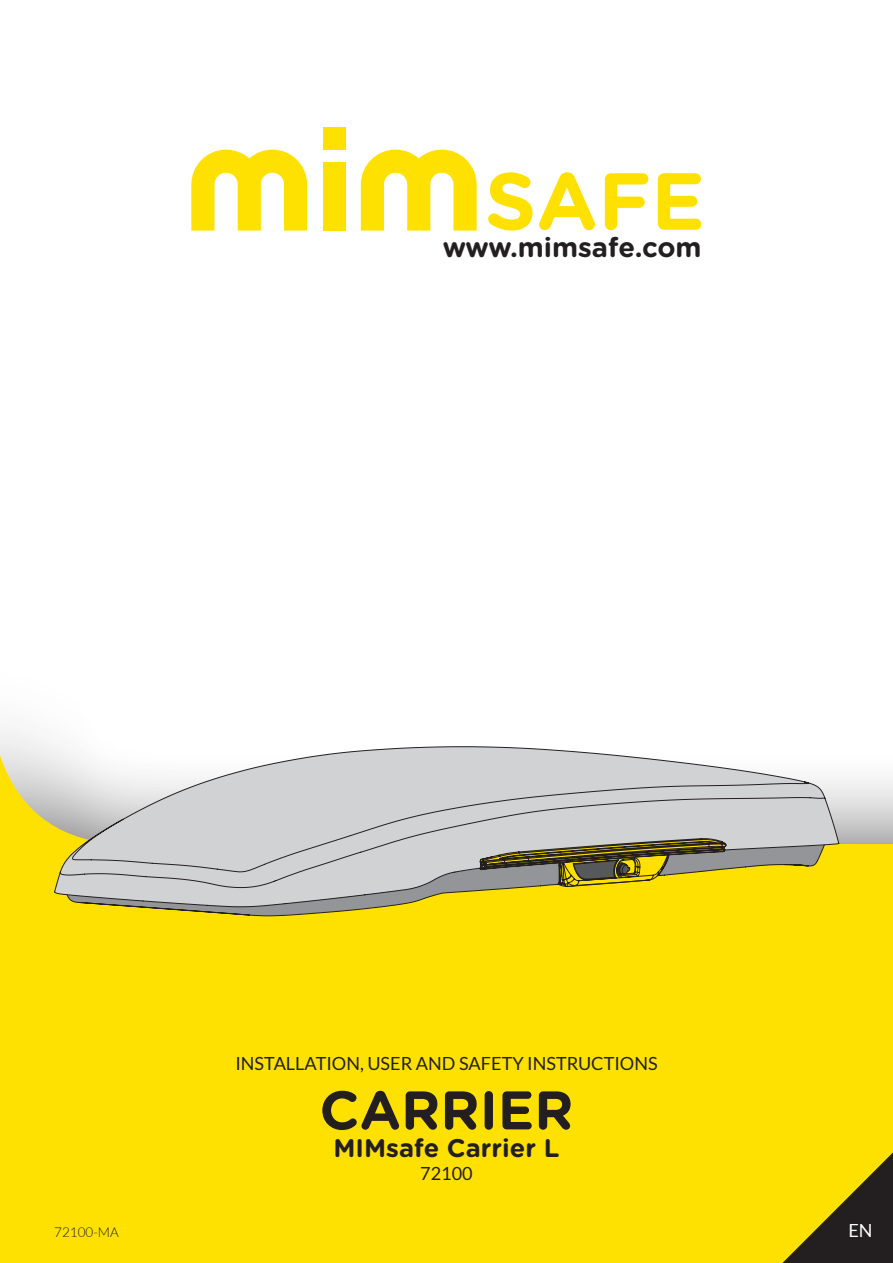
<style>
.page{position:relative;width:893px;height:1263px;background:#fff}
.page>*{position:absolute;margin:0;border:0;box-sizing:border-box;transform-origin:0 0}
.t1{font:700 54.3px "Gotham Rounded";color:#231f20}
.t2{font:700 27.45px "Gotham Rounded";color:#231f20}
.t3{font:700 25.5px "Gotham Rounded";color:#231f20}
.t4{font:18.15px "Lato";color:#231f20}
.t5{font:18.15px "Lato";color:#fff}
.t6{font:300 13.5px "Lato";color:#231f20}
</style>
<div class="page">
<svg style="left:0;top:729px;width:893px;height:534px;fill:#ffe101"></svg>
<svg style="left:488px;top:172px;width:44px;height:59px"></svg>
<svg style="left:539px;top:172px;width:56px;height:58px"></svg>
<svg style="left:605px;top:173px;width:43px;height:57px"></svg>
<svg style="left:658px;top:173px;width:43px;height:57px"></svg>
<svg style="left:191px;top:150px;width:116px;height:81px"></svg>
<svg style="left:361px;top:150px;width:116px;height:81px"></svg>
<div style="left:323px;top:162px;width:22px;height:69px;background:#ffe101"></div>
<div style="left:323px;top:127px;width:22px;height:23px;background:#ffe101"></div>
<svg style="left:54px;top:746px;width:786px;height:162px"></svg>
<svg style="left:66px;top:838px;width:759px;height:79px"></svg>
<svg style="left:473px;top:833px;width:263px;height:54px"></svg>
<svg style="left:782px;top:1152px;width:111px;height:111px"></svg>
<p class="t2" style="left:443px;top:227px;width:260px">www.mimsafe.com</p>
<p class="t4" style="left:235px;top:1053px;width:424px">INSTALLATION, USER AND SAFETY INSTRUCTIONS</p>
<p class="t1" style="left:319px;top:1070px;width:256px">CARRIER</p>
<p class="t3" style="left:334px;top:1129px;width:227px">MIMsafe Carrier L</p>
<p class="t4" style="left:420px;top:1163px;width:54px">72100</p>
<p class="t6" style="left:54px;top:1225px;width:66px">72100-MA</p>
<p class="t5" style="left:848px;top:1220px;width:26px">EN</p>
</div>
